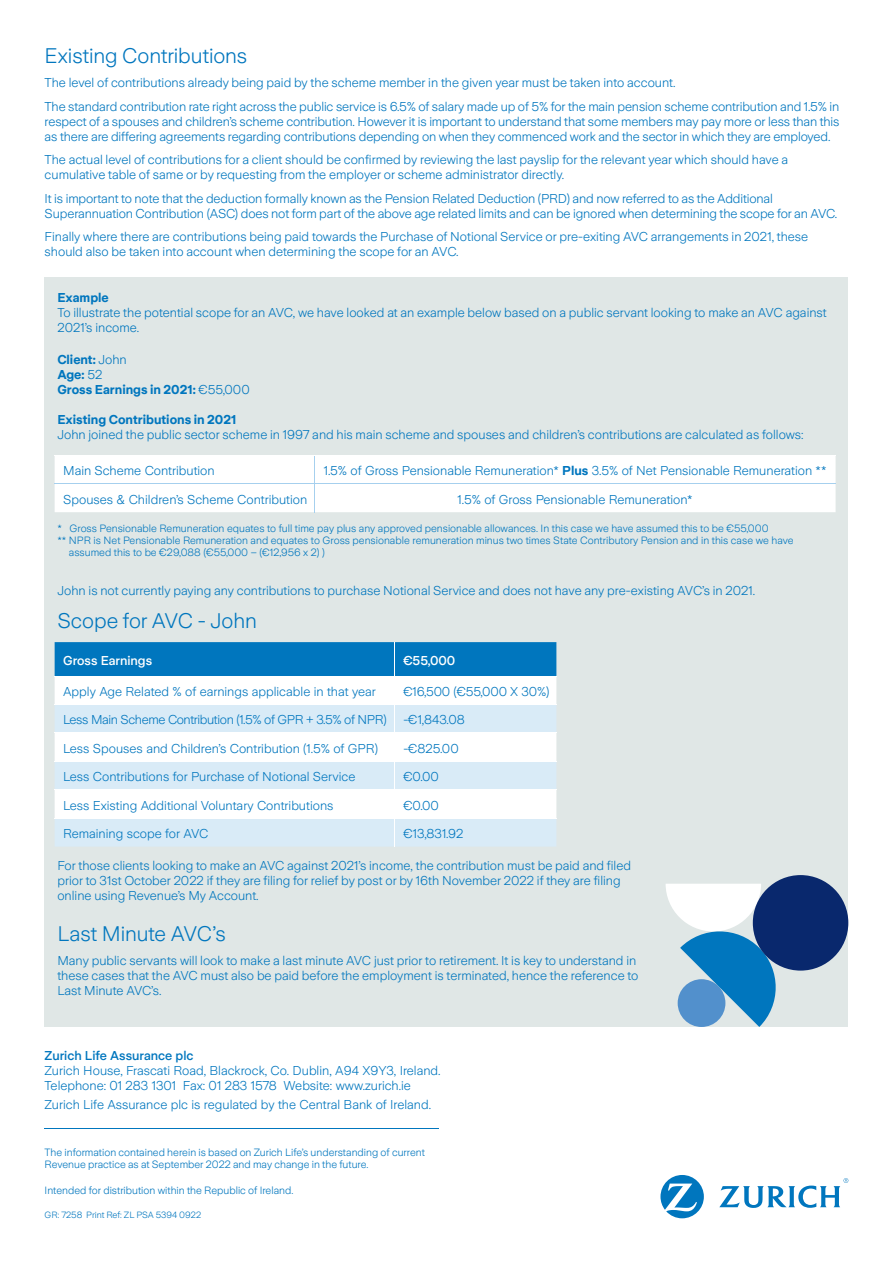
<style>
.page{position:relative;width:893px;height:1263px;background:#fff}
.page>*{position:absolute;margin:0;border:0;box-sizing:border-box;transform-origin:0 0}
.t1{font:300 21px "Zurich Sans";letter-spacing:-.005em;color:#0076be}
.t2{font:300 12.75px/15px "Zurich Sans";color:#0076be}
.t3{font:700 12.75px/15px "Zurich Sans";color:#0076be}
.t4{font:300 12.75px "Zurich Sans";letter-spacing:-.03em;color:#0076be}
.t5{font:500 12.75px "Zurich Sans";color:#0076be}
.t6{font:500 12.75px "Zurich Sans";color:#fff}
.t7{font:300 10.5px/12.6px "Zurich Sans";color:#0076be}
.t8{font:300 9px "Zurich Sans";color:#0076be}
.s1{font-weight:300}
.s2{font-weight:700}
</style>
<div class="page">
<div style="left:45px;top:277px;width:803px;height:750px;background:#e0e7e6"></div>
<div style="left:55px;top:455px;width:781px;height:57px;background:#fff"></div>
<hr style="left:315px;top:483px;width:521px;height:1px;background:#a6d0ee">
<svg style="left:666px;top:884px;width:115px;height:143px"></svg>
<div style="left:753px;top:875px;width:95px;height:95px;background:#09286d;border-radius:50%"></div>
<svg style="left:660px;top:1175px;width:44px;height:43px"></svg>
<svg style="left:719px;top:1178px;width:129px;height:30px"></svg>
<hr style="left:45px;top:1128px;width:394px;height:1px;background:#0076be">
<svg style="left:55px;top:642px;width:501px;height:205px;background:#c5e0f1"></svg>
<h1 class="t1" style="left:45px;top:45px;width:204px">Existing Contributions</h1>
<p class="t2" style="left:45px;top:71px;width:796px;line-height:23.5px">The level of contributions already being paid by the scheme member in the given year must be taken into account.<br>The standard contribution rate right across the public service is 6.5% of salary made up of 5% for the main pension scheme contribution and 1.5% in</p>
<p class="t2" style="left:45px;top:114px;width:796px">respect of a spouses and children’s scheme contribution. However it is important to understand that some members may pay more or less than this as there are differing agreements regarding contributions depending on when they commenced work and the sector in which they are employed.</p>
<p class="t2" style="left:45px;top:153px;width:745px">The actual level of contributions for a client should be confirmed by reviewing the last payslip for the relevant year which should have a cumulative table of same or by requesting from the employer or scheme administrator directly.</p>
<p class="t2" style="left:45px;top:191px;width:794px">It is important to note that the deduction formally known as the Pension Related Deduction (PRD) and now referred to as the Additional<br>Superannuation Contribution (ASC) does not form part of the above age related limits and can be ignored when determining the scope for an AVC.</p>
<p class="t2" style="left:45px;top:230px;width:765px">Finally where there are contributions being paid towards the Purchase of Notional Service or pre-exiting AVC arrangements in 2021, these should also be taken into account when determining the scope for an AVC.</p>
<p class="t3" style="left:57px;top:290px;width:53px">Example</p>
<p class="t2" style="left:57px;top:305px;width:771px">To illustrate the potential scope for an AVC, we have looked at an example below based on a public servant looking to make an AVC against<br>2021’s income.</p>
<p class="t3" style="left:57px;top:352px;width:194px">Client: <span class="s1">John<br></span>Age: <span class="s1">52<br></span>Gross Earnings in 2021: <span class="s1">€55,000</span></p>
<p class="t3" style="left:57px;top:412px;width:180px">Existing Contributions in 2021</p>
<p class="t2" style="left:57px;top:427px;width:748px">John joined the public sector scheme in 1997 and his main scheme and spouses and children’s contributions are calculated as follows:</p>
<p class="t2" style="left:63px;top:464px;width:153px">Main Scheme Contribution</p>
<p class="t2" style="left:324px;top:464px;width:504px">1.5% of Gross Pensionable Remuneration* <span class="s2">Plus</span> 3.5% of Net Pensionable Remuneration **</p>
<p class="t2" style="left:63px;top:492px;width:246px">Spouses &amp; Children’s Scheme Contribution</p>
<p class="t2" style="left:458px;top:492px;width:237px">1.5% of Gross Pensionable Remuneration*</p>
<p class="t7" style="left:57px;top:522px;width:713px">* Gross Pensionable Remuneration equates to full time pay plus any approved pensionable allowances. In this case we have assumed this to be €55,000</p>
<p class="t7" style="left:57px;top:534px;width:738px">** NPR is Net Pensionable Remuneration and equates to Gross pensionable remuneration minus two times State Contributory Pension and in this case we have</p>
<p class="t7" style="left:69px;top:546px;width:257px">assumed this to be €29,088 (€55,000 – (€12,956 x 2) )</p>
<p class="t2" style="left:57px;top:583px;width:699px">John is not currently paying any contributions to purchase Notional Service and does not have any pre-existing AVC’s in 2021.</p>
<h1 class="t1" style="left:57px;top:609px;width:201px">Scope for AVC - John</h1>
<p class="t6" style="left:63px;top:653px;width:91px">Gross Earnings</p>
<p class="t6" style="left:403px;top:653px;width:54px">€55,000</p>
<p class="t2" style="left:63px;top:684px;width:314px">Apply Age Related % of earnings applicable in that year</p>
<p class="t2" style="left:403px;top:684px;width:148px">€16,500 (€55,000 X 30%)</p>
<p class="t4" style="left:63px;top:713px;width:325px">Less Main Scheme Contribution (1.5% of GPR + 3.5% of NPR)</p>
<p class="t2" style="left:403px;top:713px;width:63px">-€1,843.08</p>
<p class="t2" style="left:63px;top:741px;width:316px">Less Spouses and Children’s Contribution (1.5% of GPR)</p>
<p class="t2" style="left:403px;top:741px;width:57px">-€825.00</p>
<p class="t2" style="left:63px;top:769px;width:294px">Less Contributions for Purchase of Notional Service</p>
<p class="t2" style="left:403px;top:769px;width:37px">€0.00</p>
<p class="t2" style="left:63px;top:798px;width:272px">Less Existing Additional Voluntary Contributions</p>
<p class="t2" style="left:403px;top:798px;width:37px">€0.00</p>
<p class="t2" style="left:63px;top:826px;width:147px">Remaining scope for AVC</p>
<p class="t2" style="left:403px;top:826px;width:62px">€13,831.92</p>
<p class="t2" style="left:57px;top:858px;width:575px">For those clients looking to make an AVC against 2021’s income, the contribution must be paid and filed prior to 31st October 2022 if they are filing for relief by post or by 16th November 2022 if they are filing online using Revenue’s My Account.</p>
<h1 class="t1" style="left:57px;top:923px;width:170px">Last Minute AVC’s</h1>
<p class="t2" style="left:57px;top:954px;width:583px">Many public servants will look to make a last minute AVC just prior to retirement. It is key to understand in these cases that the AVC must also be paid before the employment is terminated, hence the reference to<br>Last Minute AVC’s.</p>
<p class="t5" style="left:45px;top:1048px;width:150px">Zurich Life Assurance plc</p>
<p class="t2" style="left:45px;top:1063px;width:398px">Zurich House, Frascati Road, Blackrock, Co. Dublin, A94 X9Y3, Ireland.<br>Telephone: 01 283 1301 Fax: 01 283 1578 Website: www.zurich.ie</p>
<p class="t2" style="left:45px;top:1097px;width:388px">Zurich Life Assurance plc is regulated by the Central Bank of Ireland.</p>
<p class="t7" style="left:45px;top:1146px;width:382px">The information contained herein is based on Zurich Life’s understanding of current<br>Revenue practice as at September 2022 and may change in the future.</p>
<p class="t7" style="left:45px;top:1184px;width:250px">Intended for distribution within the Republic of Ireland.</p>
<p class="t8" style="left:45px;top:1210px;width:158px">GR: 7258 Print Ref: ZL PSA 5394 0922</p>
</div>
